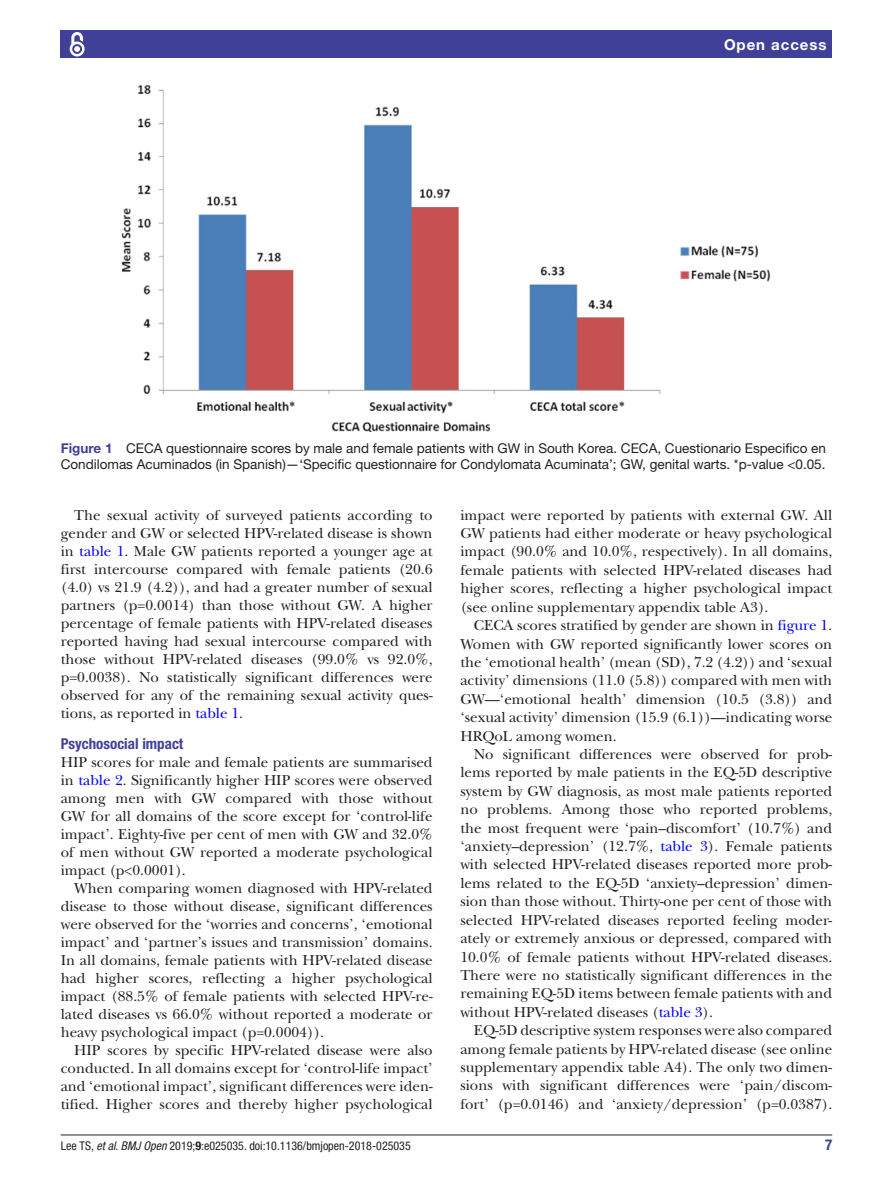
<style>
.page{position:relative;width:893px;height:1191px;background:#fff}
.page>*{position:absolute;margin:0;border:0;box-sizing:border-box;transform-origin:0 0}
.t1{font:15px/18.5px "New Baskerville";color:#231f20;text-align:justify}
.t2{font:700 condensed 15px "Helvetica Neue LT Std";color:#414099}
.t3{font:700 15px "Helvetica Neue LT Std";letter-spacing:.065em;color:#fff}
.t4{font:13.5px/16.2px "Helvetica Neue LT Std";color:#231f20}
.t5{font:condensed 12px "Helvetica Neue LT Std";color:#231f20}
.s1{font-weight:700;color:#414099}
.s2{color:#00f}
.s3{font-style:italic}
.s4{font-weight:700}
</style>
<div class="page">
<hr style="left:61px;top:1134px;width:771px;height:1px;background:#231f20">
<div style="left:61px;top:31px;width:771px;height:27px;background:#414099"></div>
<svg style="left:69px;top:32px;width:16px;height:25px"></svg>
<img style="left:121px;top:85px;width:650px;height:347px">
<p class="t3" style="left:724px;top:35px;width:104px">Open access</p>
<p class="t4" style="left:61px;top:440px;width:767px"><span class="s1">Figure 1</span> CECA questionnaire scores by male and female patients with GW in South Korea. CECA, Cuestionario Especifico en<br>Condilomas Acuminados (in Spanish)—‘Specific questionnaire for Condylomata Acuminata’; GW, genital warts. *p-value &lt;0.05.</p>
<p class="t1" style="left:61px;top:506px;width:373px;line-height:18px;text-indent:14px">The sexual activity of surveyed patients according to gender and GW or selected HPV-related disease is shown in <span class="s2">table 1</span>. Male GW patients reported a younger age at first intercourse compared with female patients (20.6 (4.0) vs 21.9 (4.2)), and had a greater number of sexual partners (p=0.0014) than those without GW. A higher percentage of female patients with HPV-related diseases reported having had sexual intercourse compared with those without HPV-related diseases (99.0% vs 92.0%, p=0.0038). No statistically significant differences were observed for any of the remaining sexual activity ques&shy;tions, as reported in <span class="s2">table 1</span>.</p>
<p class="t2" style="left:61px;top:735px;width:124px">Psychosocial impact</p>
<p class="t1" style="left:61px;top:753px;width:373px;line-height:18px">HIP scores for male and female patients are summarised in <span class="s2">table 2</span>. Significantly higher HIP scores were observed among men with GW compared with those without GW for all domains of the score except for ‘control-life impact’. Eighty-five per cent of men with GW and 32.0% of men without GW reported a moderate psychological impact (p&lt;0.0001).</p>
<p class="t1" style="left:61px;top:879px;width:373px;line-height:18px;text-indent:14px">When comparing women diagnosed with HPV-related disease to those without disease, significant differences were observed for the ‘worries and concerns’, ‘emotional impact’ and ‘partner’s issues and transmission’ domains.<br>In all domains, female patients with HPV-related disease had higher scores, reflecting a higher psychological impact (88.5% of female patients with selected HPV-re&shy;lated diseases vs 66.0% without reported a moderate or heavy psychological impact (p=0.0004)).</p>
<p class="t1" style="left:61px;top:1041px;width:373px;line-height:18px;text-indent:14px">HIP scores by specific HPV-related disease were also conducted. In all domains except for ‘control-life impact’ and ‘emotional impact’, significant differences were iden&shy;tified. Higher scores and thereby higher psychological</p>
<p class="t1" style="left:460px;top:505px;width:373px">impact were reported by patients with external GW. All GW patients had either moderate or heavy psychological impact (90.0% and 10.0%, respectively). In all domains, female patients with selected HPV-related diseases had higher scores, reflecting a higher psychological impact (see online supplementary appendix table A3).</p>
<p class="t1" style="left:460px;top:616px;width:373px;text-indent:14px">CECA scores stratified by gender are shown in <span class="s2">figure 1</span>.<br>Women with GW reported significantly lower scores on the ‘emotional health’ (mean (SD), 7.2 (4.2)) and ‘sexual activity’ dimensions (11.0 (5.8)) compared with men with GW—‘emotional health’ dimension (10.5 (3.8)) and ‘sexual activity’ dimension (15.9 (6.1))—indicating worse HRQoL among women.</p>
<p class="t1" style="left:460px;top:745px;width:373px;text-indent:14px">No significant differences were observed for prob&shy;lems reported by male patients in the EQ-5D descriptive system by GW diagnosis, as most male patients reported no problems. Among those who reported problems, the most frequent were ‘pain–discomfort’ (10.7%) and ‘anxiety–depression’ (12.7%, <span class="s2">table 3</span>). Female patients with selected HPV-related diseases reported more prob&shy;lems related to the EQ-5D ‘anxiety–depression’ dimen&shy;sion than those without. Thirty-one per cent of those with selected HPV-related diseases reported feeling moder&shy;ately or extremely anxious or depressed, compared with 10.0% of female patients without HPV-related diseases.<br>There were no statistically significant differences in the remaining EQ-5D items between female patients with and without HPV-related diseases (<span class="s2">table 3</span>).</p>
<p class="t1" style="left:460px;top:1021px;width:373px;text-indent:14px">EQ-5D descriptive system responses were also compared among female patients by HPV-related disease (see online supplementary appendix table A4). The only two dimen&shy;sions with significant differences were ‘pain/discom&shy;fort’ (p=0.0146) and ‘anxiety/depression’ (p=0.0387).</p>
<p class="t5" style="left:61px;top:1138px;width:352px">Lee TS, <span class="s3">et al</span>. <span class="s3">BMJ Open</span> 2019;<span class="s4">9</span>:e025035. doi:10.1136/bmjopen-2018-025035</p>
<p class="t2" style="left:825px;top:1135px;width:9px">7</p>
</div>
